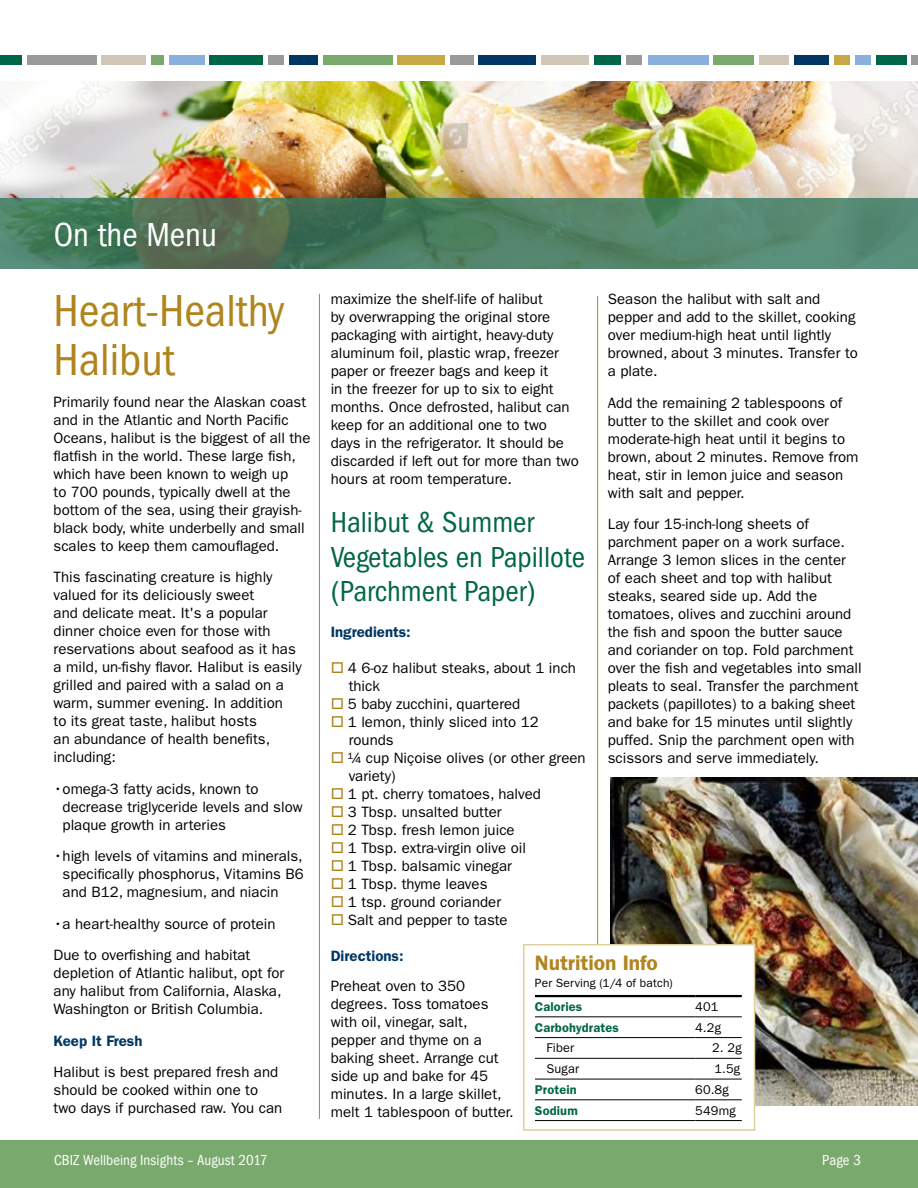
<style>
.page{position:relative;width:918px;height:1188px;background:#fff}
.page>*{position:absolute;margin:0;border:0;box-sizing:border-box;transform-origin:0 0}
.t1{font:condensed 46.5px/49.5px "ITC Franklin Gothic Std";color:#b0851e}
.t2{font:condensed 34.5px "ITC Franklin Gothic Std";color:#fff}
.t3{font:condensed 30px/34.5px "ITC Franklin Gothic Std";color:#006648}
.t4{font:600 21px "ITC Franklin Gothic Std";color:#b0851e}
.t5{font:15px/18px "ITC Franklin Gothic Std";color:#000}
.t6{font:condensed 15px "ITC Franklin Gothic Std";letter-spacing:.005em;color:#fff}
.t7{font:600 15px "ITC Franklin Gothic Std";color:#003764}
.t8{font:12.75px "ITC Franklin Gothic Std";letter-spacing:.015em;color:#000}
.t9{font:600 12.75px "ITC Franklin Gothic Std";letter-spacing:.01em;color:#006648}
.t10{font:12px "ITC Franklin Gothic Std";letter-spacing:.015em;color:#000}
.s1{color:#b0851e}
</style>
<div class="page">
<img style="left:0;top:81px;width:918px;height:118px">
<div style="left:0;top:56px;width:22px;height:9px;background:#006648"></div>
<div style="left:27px;top:56px;width:69px;height:9px;background:#9a9a9b"></div>
<div style="left:102px;top:56px;width:44px;height:9px;background:#cfc6b5"></div>
<div style="left:151px;top:56px;width:13px;height:9px;background:#79a96d"></div>
<div style="left:169px;top:56px;width:35px;height:9px;background:#89afdd"></div>
<div style="left:210px;top:56px;width:53px;height:9px;background:#006648"></div>
<div style="left:594px;top:56px;width:27px;height:9px;background:#006648"></div>
<div style="left:268px;top:56px;width:16px;height:9px;background:#9a9a9b"></div>
<div style="left:626px;top:56px;width:16px;height:9px;background:#9a9a9b"></div>
<div style="left:648px;top:56px;width:61px;height:9px;background:#89afdd"></div>
<div style="left:451px;top:56px;width:23px;height:9px;background:#9a9a9b"></div>
<div style="left:323px;top:56px;width:69px;height:9px;background:#79a96d"></div>
<div style="left:714px;top:56px;width:40px;height:9px;background:#79a96d"></div>
<div style="left:289px;top:56px;width:29px;height:9px;background:#003764"></div>
<div style="left:479px;top:56px;width:57px;height:9px;background:#003764"></div>
<div style="left:794px;top:56px;width:35px;height:9px;background:#003764"></div>
<div style="left:398px;top:56px;width:47px;height:9px;background:#c6a845"></div>
<div style="left:541px;top:56px;width:48px;height:9px;background:#cfc6b5"></div>
<div style="left:759px;top:56px;width:30px;height:9px;background:#cfc6b5"></div>
<div style="left:855px;top:56px;width:16px;height:9px;background:#89afdd"></div>
<div style="left:834px;top:56px;width:16px;height:9px;background:#c6a845"></div>
<div style="left:876px;top:56px;width:31px;height:9px;background:#006648"></div>
<div style="left:912px;top:56px;width:6px;height:9px;background:#9a9a9b"></div>
<svg style="left:0;top:199px;width:918px;height:70px"></svg>
<div style="left:0;top:1140px;width:918px;height:48px;background:#79a96d"></div>
<img style="left:610px;top:777px;width:308px;height:328px">
<hr style="left:319px;top:294px;width:1px;height:825px;background:#b0851e">
<hr style="left:597px;top:296px;width:1px;height:650px;background:#b0851e">
<div style="left:523px;top:944px;width:232px;height:187px;background:#fff;border:2px solid #e0ce9b"></div>
<hr style="left:535px;top:995px;width:160px;height:2px;background:#000">
<hr style="left:695px;top:995px;width:47px;height:2px;background:#000">
<hr style="left:535px;top:1100px;width:160px;height:1px;background:#000">
<hr style="left:695px;top:1100px;width:47px;height:1px;background:#000">
<hr style="left:535px;top:1120px;width:160px;height:1px;background:#000">
<hr style="left:695px;top:1120px;width:47px;height:1px;background:#000">
<hr style="left:535px;top:1017px;width:160px;height:1px;background:#000">
<hr style="left:695px;top:1017px;width:47px;height:1px;background:#000">
<hr style="left:535px;top:1037px;width:160px;height:1px;background:#000">
<hr style="left:695px;top:1037px;width:47px;height:1px;background:#000">
<hr style="left:535px;top:1058px;width:160px;height:1px;background:#000">
<hr style="left:695px;top:1058px;width:47px;height:1px;background:#000">
<hr style="left:535px;top:1079px;width:160px;height:1px;background:#000">
<hr style="left:695px;top:1079px;width:47px;height:1px;background:#000">
<h2 class="t2" style="left:54px;top:215px;width:165px">On the Menu</h2>
<h1 class="t1" style="left:54px;top:286px;width:233px">Heart-Healthy<br>Halibut</h1>
<p class="t5" style="left:54px;top:393px;width:258px">Primarily found near the Alaskan coast and in the Atlantic and North Pacific Oceans, halibut is the biggest of all the flatfish in the world. These large fish, which have been known to weigh up<br>to 700 pounds, typically dwell at the bottom of the sea, using their grayish&shy;black body, white underbelly and small scales to keep them camouflaged.</p>
<p class="t5" style="left:54px;top:568px;width:250px">This fascinating creature is highly valued for its deliciously sweet<br>and delicate meat. It's a popular dinner choice even for those with reservations about seafood as it has a mild, un-fishy flavor. Halibut is easily grilled and paired with a salad on a warm, summer evening. In addition<br>to its great taste, halibut hosts<br>an abundance of health benefits, including:</p>
<p class="t5" style="left:63px;top:780px;width:242px;text-indent:-9px">•omega-3 fatty acids, known to decrease triglyceride levels and slow plaque growth in arteries</p>
<p class="t5" style="left:63px;top:847px;width:243px;text-align:justify;text-indent:-9px">•high levels of vitamins and minerals, specifically phosphorus, Vitamins B6 and B12, magnesium, and niacin</p>
<p class="t5" style="left:54px;top:908px;width:224px;line-height:31.5px">•a heart-healthy source of protein<br>Due to overfishing and habitat</p>
<p class="t5" style="left:54px;top:964px;width:232px">depletion of Atlantic halibut, opt for any halibut from California, Alaska,<br>Washington or British Columbia.</p>
<p class="t7" style="left:54px;top:1032px;width:90px">Keep It Fresh</p>
<p class="t5" style="left:54px;top:1063px;width:230px">Halibut is best prepared fresh and should be cooked within one to two days if purchased raw. You can</p>
<p class="t5" style="left:331px;top:290px;width:250px">maximize the shelf-life of halibut<br>by overwrapping the original store packaging with airtight, heavy-duty aluminum foil, plastic wrap, freezer paper or freezer bags and keep it<br>in the freezer for up to six to eight months. Once defrosted, halibut can keep for an additional one to two days in the refrigerator. It should be discarded if left out for more than two hours at room temperature.</p>
<h3 class="t3" style="left:331px;top:505px;width:256px">Halibut &amp; Summer<br>Vegetables en Papillote (Parchment Paper)</h3>
<p class="t7" style="left:331px;top:623px;width:82px">Ingredients:</p>
<p class="t5" style="left:349px;top:659px;width:229px;text-indent:-18px"><span class="s1">□</span> 4 6-oz halibut steaks, about 1 inch thick</p>
<p class="t5" style="left:331px;top:695px;width:191px"><span class="s1">□</span> 5 baby zucchini, quartered</p>
<p class="t5" style="left:349px;top:713px;width:192px;text-indent:-18px"><span class="s1">□</span> 1 lemon, thinly sliced into 12 rounds</p>
<p class="t5" style="left:349px;top:749px;width:239px;text-indent:-18px"><span class="s1">□</span> ¼ cup Niçoise olives (or other green variety)</p>
<p class="t5" style="left:331px;top:785px;width:212px"><span class="s1">□</span> 1 pt. cherry tomatoes, halved</p>
<p class="t5" style="left:331px;top:803px;width:173px"><span class="s1">□</span> 3 Tbsp. unsalted butter</p>
<p class="t5" style="left:331px;top:821px;width:185px"><span class="s1">□</span> 2 Tbsp. fresh lemon juice</p>
<p class="t5" style="left:331px;top:839px;width:197px"><span class="s1">□</span> 1 Tbsp. extra-virgin olive oil</p>
<p class="t5" style="left:331px;top:857px;width:183px"><span class="s1">□</span> 1 Tbsp. balsamic vinegar</p>
<p class="t5" style="left:331px;top:875px;width:158px"><span class="s1">□</span> 1 Tbsp. thyme leaves</p>
<p class="t5" style="left:331px;top:893px;width:172px"><span class="s1">□</span> 1 tsp. ground coriander</p>
<p class="t5" style="left:331px;top:911px;width:179px"><span class="s1">□</span> Salt and pepper to taste</p>
<p class="t7" style="left:331px;top:947px;width:74px">Directions:</p>
<p class="t5" style="left:331px;top:977px;width:184px">Preheat oven to 350 degrees. Toss tomatoes with oil, vinegar, salt, pepper and thyme on a baking sheet. Arrange cut side up and bake for 45 minutes. In a large skillet, melt 1 tablespoon of butter.</p>
<p class="t5" style="left:608px;top:290px;width:252px">Season the halibut with salt and pepper and add to the skillet, cooking over medium-high heat until lightly browned, about 3 minutes. Transfer to a plate.</p>
<p class="t5" style="left:608px;top:394px;width:252px">Add the remaining 2 tablespoons of butter to the skillet and cook over moderate-high heat until it begins to brown, about 2 minutes. Remove from heat, stir in lemon juice and season with salt and pepper.</p>
<p class="t5" style="left:608px;top:515px;width:255px">Lay four 15-inch-long sheets of parchment paper on a work surface.<br>Arrange 3 lemon slices in the center of each sheet and top with halibut steaks, seared side up. Add the tomatoes, olives and zucchini around the fish and spoon the butter sauce and coriander on top. Fold parchment over the fish and vegetables into small pleats to seal. Transfer the parchment packets (papillotes) to a baking sheet and bake for 15 minutes until slightly puffed. Snip the parchment open with scissors and serve immediately.</p>
<h3 class="t4" style="left:535px;top:950px;width:124px">Nutrition Info</h3>
<p class="t10" style="left:535px;top:976px;width:139px">Per Serving (1/4 of batch)</p>
<p class="t9" style="left:535px;top:999px;width:49px">Calories</p>
<p class="t8" style="left:695px;top:999px;width:25px">401</p>
<p class="t9" style="left:535px;top:1020px;width:85px">Carbohydrates</p>
<p class="t8" style="left:695px;top:1020px;width:27px">4.2g</p>
<p class="t8" style="left:546px;top:1041px;width:29px">Fiber</p>
<p class="t8" style="left:712px;top:1041px;width:31px">2. 2g</p>
<p class="t8" style="left:546px;top:1061px;width:34px">Sugar</p>
<p class="t8" style="left:714px;top:1061px;width:27px">1.5g</p>
<p class="t9" style="left:535px;top:1082px;width:43px">Protein</p>
<p class="t8" style="left:695px;top:1082px;width:35px">60.8g</p>
<p class="t9" style="left:535px;top:1103px;width:44px">Sodium</p>
<p class="t8" style="left:695px;top:1103px;width:42px">549mg</p>
<p class="t6" style="left:54px;top:1151px;width:215px">CBIZ Wellbeing Insights – August 2017</p>
<p class="t6" style="left:822px;top:1151px;width:40px">Page 3</p>
</div>
